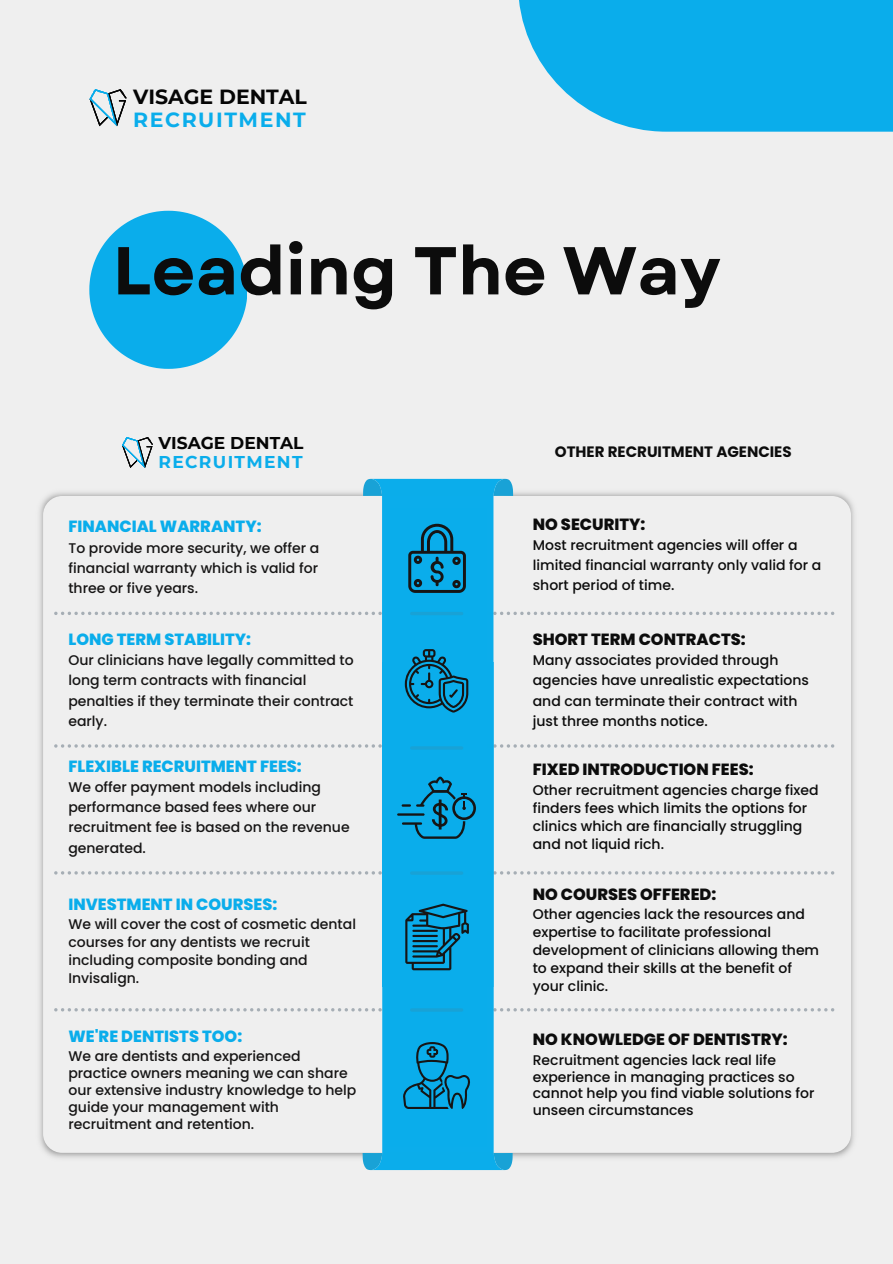
<style>
.page{position:relative;width:893px;height:1264px;background:#fff}
.page>*{position:absolute;margin:0;border:0;box-sizing:border-box;transform-origin:0 0}
.t1{font:700 67.5px "Garet";color:#0c0c0c}
.t2{font:700 20.4px "Montserrat";color:#050505}
.t3{font:700 20.4px "Montserrat";letter-spacing:.075em;color:#0aadeb}
.t4{font:700 17.1px "Montserrat";color:#050505}
.t5{font:700 17.1px "Montserrat";letter-spacing:.075em;color:#0aadeb}
.t6{font:800 16.2px "Poppins";color:#0aadeb}
.t7{font:800 16.2px "Poppins";color:#0c0c0c}
.t8{font:700 15px "Poppins";color:#0c0c0c}
.t9{font:500 13.95px/18px "Poppins";color:#0c0c0c}
.t10{font:500 13.95px/20.2px "Poppins";color:#161515}
</style>
<div class="page">
<div style="left:0;top:0;width:892px;height:1263px;background:#efefef"></div>
<svg style="left:89px;top:211px;width:158px;height:157px"></svg>
<img style="left:39px;top:478px;width:815px;height:693px">
<div style="left:43px;top:496px;width:807px;height:656px;background:#efefef;border-radius:19px"></div>
<svg style="left:54px;top:611px;width:780px;height:4px"></svg>
<svg style="left:54px;top:744px;width:780px;height:3px"></svg>
<svg style="left:54px;top:871px;width:780px;height:3px"></svg>
<svg style="left:54px;top:1008px;width:780px;height:3px"></svg>
<svg style="left:363px;top:479px;width:9px;height:17px"></svg>
<svg style="left:504px;top:479px;width:9px;height:17px"></svg>
<svg style="left:372px;top:479px;width:132px;height:184px;fill:#0badeb"></svg>
<svg style="left:493px;top:1152px;width:19px;height:18px"></svg>
<svg style="left:362px;top:1152px;width:20px;height:18px"></svg>
<svg style="left:372px;top:663px;width:132px;height:506px"></svg>
<div style="left:386px;top:508px;width:100px;height:638px;background:#0aadeb"></div>
<hr style="left:411px;top:612px;width:50px;height:3px;background:#18a2d6">
<hr style="left:411px;top:746px;width:50px;height:3px;background:#18a2d6">
<hr style="left:411px;top:1008px;width:50px;height:3px;background:#18a2d6">
<hr style="left:411px;top:871px;width:50px;height:3px;background:#18a2d6">
<svg style="left:405px;top:903px;width:64px;height:67px"></svg>
<svg style="left:405px;top:649px;width:63px;height:63px"></svg>
<svg style="left:403px;top:1042px;width:67px;height:66px"></svg>
<hr style="left:397px;top:813px;width:27px;height:2px;background:#161515">
<svg style="left:401px;top:776px;width:75px;height:62px"></svg>
<svg style="left:408px;top:524px;width:57px;height:69px"></svg>
<div style="left:518px;top:0;width:374px;height:132px;background:#0aadeb"></div>
<svg style="left:90px;top:89px;width:37px;height:37px"></svg>
<svg style="left:122px;top:437px;width:31px;height:31px"></svg>
<p class="t2" style="left:133px;top:84px;width:175px">VISAGE DENTAL</p>
<p class="t3" style="left:133px;top:107px;width:174px">RECRUITMENT</p>
<p class="t1" style="left:113px;top:222px;width:609px">Leading The Way</p>
<p class="t4" style="left:158px;top:433px;width:147px">VISAGE DENTAL</p>
<p class="t5" style="left:158px;top:451px;width:146px">RECRUITMENT</p>
<p class="t6" style="left:68px;top:515px;width:195px">FINANCIAL WARRANTY:</p>
<p class="t10" style="left:68px;top:537px;width:252px;text-align:justify">To provide more security, we offer a financial warranty which is valid for three or five years.</p>
<p class="t6" style="left:68px;top:627px;width:184px">LONG TERM STABILITY:</p>
<p class="t10" style="left:68px;top:650px;width:287px">Our clinicians have legally committed to long term contracts with financial penalties if they terminate their contract early.</p>
<p class="t6" style="left:68px;top:754px;width:235px">FLEXIBLE RECRUITMENT FEES:</p>
<p class="t10" style="left:68px;top:777px;width:283px">We offer payment models including performance based fees where our recruitment fee is based on the revenue generated.</p>
<p class="t6" style="left:68px;top:892px;width:210px">INVESTMENT IN COURSES:</p>
<p class="t10" style="left:68px;top:914px;width:289px;line-height:18px">We will cover the cost of cosmetic dental courses for any dentists we recruit including composite bonding and<br>Invisalign.</p>
<p class="t6" style="left:68px;top:1025px;width:175px">WE'RE DENTISTS TOO:</p>
<p class="t10" style="left:68px;top:1047px;width:289px;line-height:16.8px">We are dentists and experienced practice owners meaning we can share our extensive industry knowledge to help guide your management with recruitment and retention.</p>
<p class="t8" style="left:555px;top:441px;width:238px">OTHER RECRUITMENT AGENCIES</p>
<p class="t7" style="left:532px;top:512px;width:114px">NO SECURITY:</p>
<p class="t9" style="left:532px;top:535px;width:290px;line-height:20.2px">Most recruitment agencies will offer a limited financial warranty only valid for a short period of time.</p>
<p class="t7" style="left:532px;top:627px;width:214px">SHORT TERM CONTRACTS:</p>
<p class="t9" style="left:532px;top:650px;width:278px;line-height:20.2px">Many associates provided through agencies have unrealistic expectations and can terminate their contract with just three months notice.</p>
<p class="t7" style="left:532px;top:758px;width:222px">FIXED INTRODUCTION FEES:</p>
<p class="t9" style="left:532px;top:780px;width:287px">Other recruitment agencies charge fixed finders fees which limits the options for clinics which are financially struggling and not liquid rich.</p>
<p class="t7" style="left:532px;top:882px;width:185px">NO COURSES OFFERED:</p>
<p class="t9" style="left:532px;top:905px;width:288px">Other agencies lack the resources and expertise to facilitate professional development of clinicians allowing them to expand their skills at the benefit of your clinic.</p>
<p class="t7" style="left:532px;top:1028px;width:256px">NO KNOWLEDGE OF DENTISTRY:</p>
<p class="t9" style="left:532px;top:1051px;width:283px;line-height:16.8px">Recruitment agencies lack real life experience in managing practices so cannot help you find viable solutions for unseen circumstances</p>
</div>
